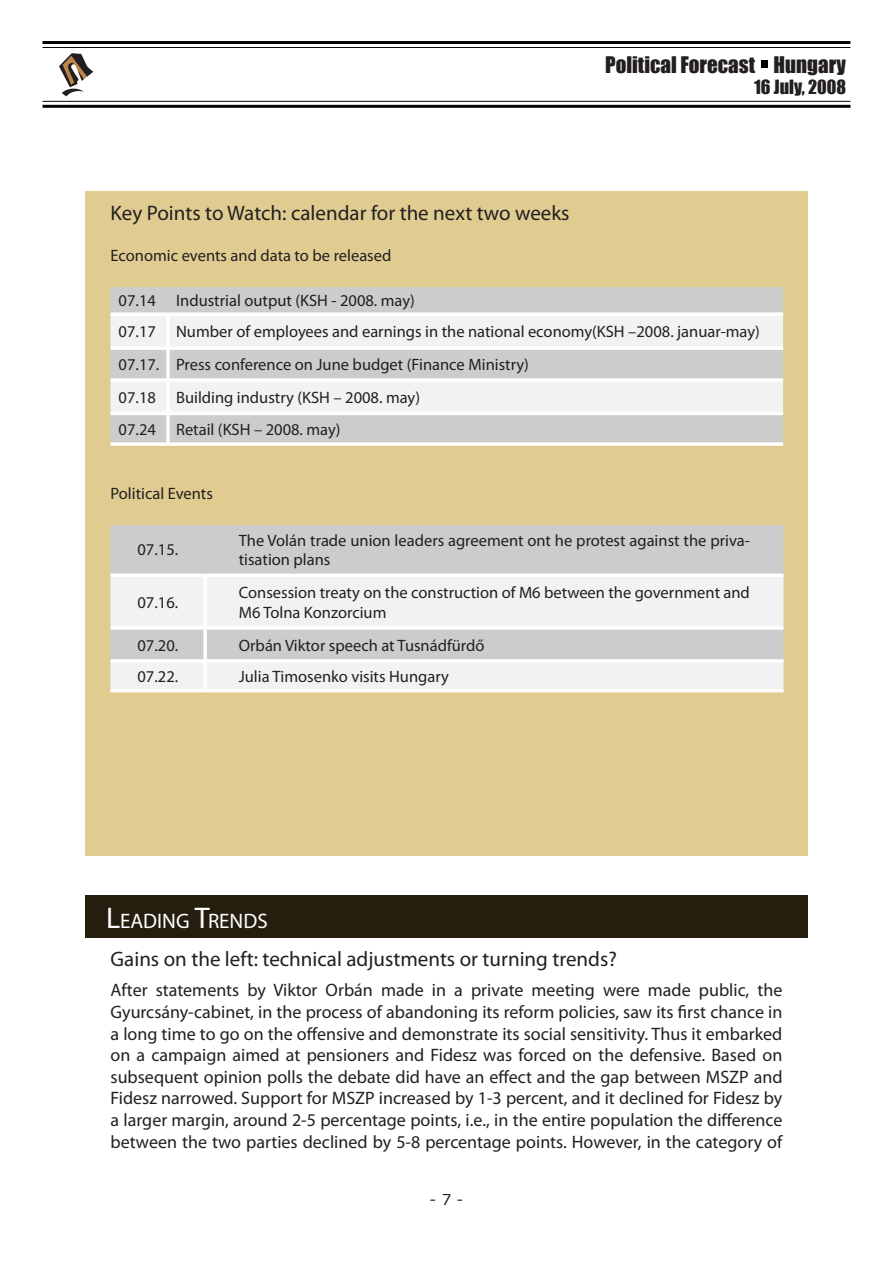
<style>
.page{position:relative;width:893px;height:1263px;background:#fff}
.page>*{position:absolute;margin:0;border:0;box-sizing:border-box;transform-origin:0 0}
.normal_bekezdes{font:21px "Myriad Pro";color:#231f20}
.Normál{font:21px "Myriad Pro";color:#231f20}
.t1{font:21px "Impact";color:#231f20}
.focim{font:21px "Myriad Pro";color:#fff}
.normal_bekezdes-2{font:18px/21.6px "Myriad Pro";color:#231f20;text-align:justify}
.t2{font:18px "Impact";color:#231f20}
.Normál-2{font:16.5px "Myriad Pro";color:#231f20}
.normal_bekezdes-3{font:16.5px/19.8px "Myriad Pro";color:#231f20}
.t3{font:15px "Verdana";color:#231f20}
.s1{font-size:30px}
</style>
<div class="page">
<svg style="left:59px;top:53px;width:34px;height:43px"></svg>
<div style="left:761px;top:60px;width:7px;height:8px;background:#000"></div>
<hr style="left:43px;top:47px;width:807px;height:1px;background:#040503">
<hr style="left:43px;top:105px;width:807px;height:3px;background:#040503">
<hr style="left:43px;top:41px;width:807px;height:3px;background:#040503">
<hr style="left:43px;top:101px;width:807px;height:1px;background:#040503">
<div style="left:85px;top:191px;width:723px;height:665px;background:#e0cc91"></div>
<div style="left:111px;top:287px;width:672px;height:155px;background:#ccc"></div>
<svg style="left:111px;top:316px;width:672px;height:96px;background:#e6e6e6"></svg>
<hr style="left:166px;top:316px;width:4px;height:31px;background:#fff">
<hr style="left:166px;top:350px;width:4px;height:28px;background:#f7f7f7">
<hr style="left:166px;top:382px;width:4px;height:30px;background:#fff">
<hr style="left:166px;top:415px;width:4px;height:27px;background:#f3f3f3">
<svg style="left:111px;top:312px;width:57px;height:4px"></svg>
<svg style="left:168px;top:312px;width:615px;height:4px;background:#f8f8f8"></svg>
<hr style="left:111px;top:347px;width:57px;height:3px;background:#fff">
<hr style="left:168px;top:347px;width:615px;height:3px;background:#fff">
<svg style="left:111px;top:378px;width:57px;height:4px"></svg>
<svg style="left:168px;top:378px;width:615px;height:4px;background:#f9f9f9"></svg>
<hr style="left:111px;top:412px;width:57px;height:3px;background:#fff">
<hr style="left:168px;top:412px;width:615px;height:3px;background:#fff">
<svg style="left:111px;top:442px;width:57px;height:4px"></svg>
<svg style="left:168px;top:442px;width:615px;height:4px;background:#f8f7f4"></svg>
<div style="left:111px;top:525px;width:672px;height:49px;background:#ccc"></div>
<svg style="left:111px;top:577px;width:672px;height:112px;background:#e7e7e7"></svg>
<hr style="left:203px;top:577px;width:4px;height:49px;background:#fff">
<svg style="left:203px;top:630px;width:4px;height:29px"></svg>
<hr style="left:203px;top:662px;width:4px;height:27px;background:#fff">
<hr style="left:111px;top:574px;width:94px;height:3px;background:#fff">
<hr style="left:205px;top:574px;width:578px;height:3px;background:#fff">
<svg style="left:111px;top:626px;width:94px;height:4px"></svg>
<svg style="left:205px;top:626px;width:578px;height:4px;background:#f9f9f9"></svg>
<hr style="left:111px;top:659px;width:94px;height:3px;background:#fff">
<hr style="left:205px;top:659px;width:578px;height:3px;background:#fff">
<hr style="left:111px;top:689px;width:94px;height:3px;background:#fff">
<hr style="left:205px;top:689px;width:578px;height:3px;background:#fff">
<div style="left:85px;top:895px;width:723px;height:43px;background:#251d0e"></div>
<p class="t1" style="left:605px;top:48px;width:242px">Political Forecast Hungary</p>
<p class="t2" style="left:754px;top:73px;width:93px">16 July, 2008</p>
<p class="Normál" style="left:111px;top:200px;width:461px">Key Points to Watch: calendar for the next two weeks</p>
<p class="Normál-2" style="left:111px;top:246px;width:282px">Economic events and data to be released</p>
<p class="Normál-2" style="left:119px;top:290px;width:39px">07.14</p>
<p class="Normál-2" style="left:176px;top:290px;width:240px">Industrial output (KSH - 2008. may)</p>
<p class="Normál-2" style="left:119px;top:322px;width:39px">07.17</p>
<p class="Normál-2" style="left:176px;top:322px;width:585px">Number of employees and earnings in the national economy(KSH –2008. januar-may)</p>
<p class="Normál-2" style="left:119px;top:355px;width:42px">07.17.</p>
<p class="Normál-2" style="left:176px;top:355px;width:354px">Press conference on June budget (Finance Ministry)</p>
<p class="Normál-2" style="left:119px;top:387px;width:39px">07.18</p>
<p class="Normál-2" style="left:176px;top:387px;width:245px">Building industry (KSH – 2008. may)</p>
<p class="Normál-2" style="left:119px;top:419px;width:39px">07.24</p>
<p class="Normál-2" style="left:176px;top:419px;width:166px">Retail (KSH – 2008. may)</p>
<p class="Normál-2" style="left:111px;top:483px;width:104px">Political Events</p>
<p class="Normál-2" style="left:138px;top:540px;width:42px">07.15.</p>
<p class="normal_bekezdes-3" style="left:239px;top:530px;width:513px">The Volán trade union leaders agreement ont he protest against the priva&shy;tisation plans</p>
<p class="Normál-2" style="left:138px;top:592px;width:42px">07.16.</p>
<p class="normal_bekezdes-3" style="left:239px;top:582px;width:513px">Consession treaty on the construction of M6 between the government and<br>M6 Tolna Konzorcium</p>
<p class="Normál-2" style="left:138px;top:635px;width:42px">07.20.</p>
<p class="normal_bekezdes-3" style="left:239px;top:635px;width:247px">Orbán Viktor speech at Tusnádfürdő</p>
<p class="Normál-2" style="left:138px;top:666px;width:42px">07.22.</p>
<p class="normal_bekezdes-3" style="left:239px;top:666px;width:212px">Julia Timosenko visits Hungary</p>
<p class="focim" style="left:106px;top:908px;width:163px"><span class="s1">L</span>EADING <span class="s1">T</span>RENDS</p>
<p class="normal_bekezdes" style="left:111px;top:946px;width:508px">Gains on the left: technical adjustments or turning trends?</p>
<p class="normal_bekezdes-2" style="left:111px;top:979px;width:673px">After statements by Viktor Orbán made in a private meeting were made public, the Gyurcsány-cabinet, in the process of abandoning its reform policies, saw its first chance in a long time to go on the offensive and demonstrate its social sensitivity. Thus it embarked on a campaign aimed at pensioners and Fidesz was forced on the defensive. Based on subsequent opinion polls the debate did have an effect and the gap between MSZP and Fidesz narrowed. Support for MSZP increased by 1-3 percent, and it declined for Fidesz by a larger margin, around 2-5 percentage points, i.e., in the entire population the difference between the two parties declined by 5-8 percentage points. However, in the category of</p>
<p class="t3" style="left:430px;top:1189px;width:35px">- 7 -</p>
</div>
